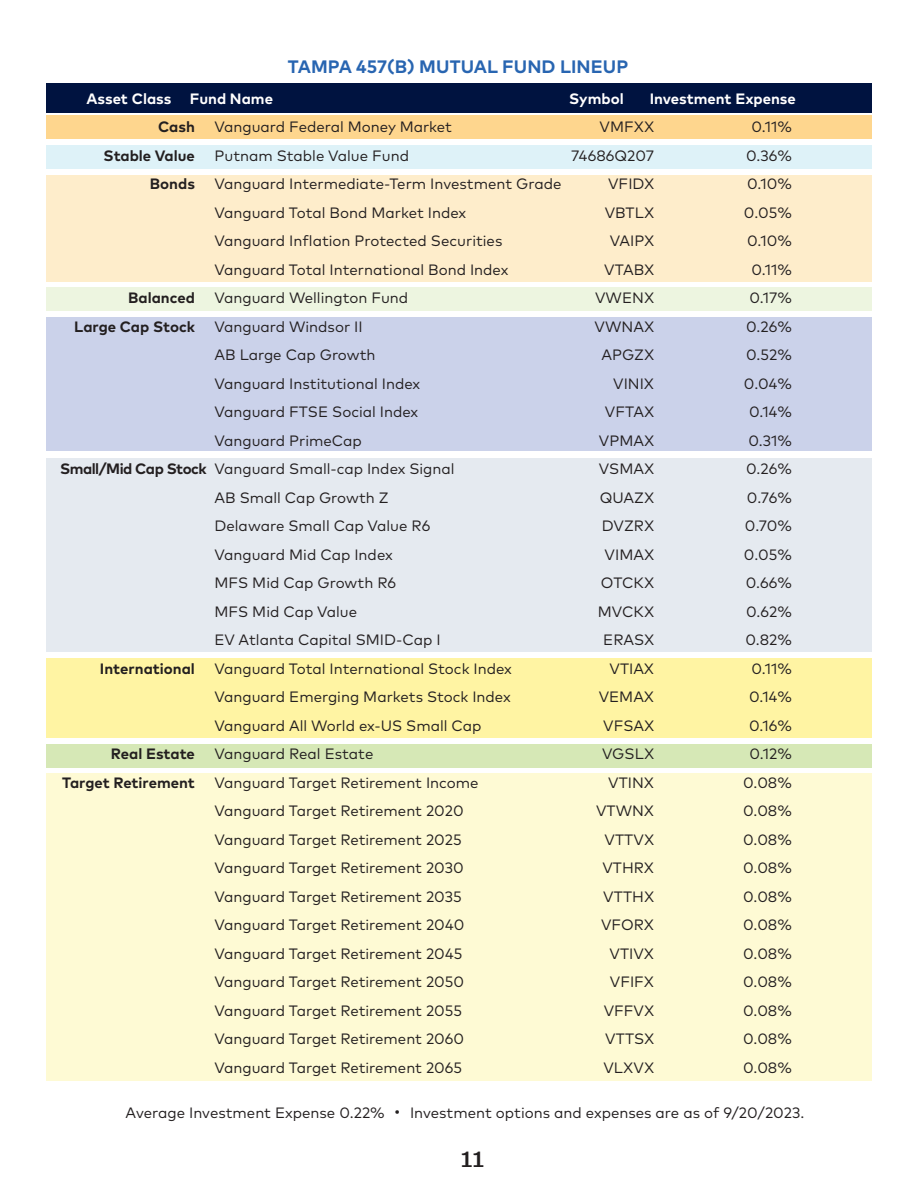
<style>
.page{position:relative;width:918px;height:1188px;background:#fff}
.page>*{position:absolute;margin:0;border:0;box-sizing:border-box;transform-origin:0 0}
.t1{font:600 24px "Sentinel";color:#231f20}
.t2{font:700 18px "Mark Pro";letter-spacing:.005em;color:#2865b1}
.t3{font:15px "Mark Pro";color:#231f20}
.t4{font:700 15px "Mark Pro";color:#231f20}
.t5{font:700 15px "Mark Pro";color:#fff}
.s1{font-weight:700}
.s2{font-style:inherit}
</style>
<div class="page">
<div style="left:46px;top:116px;width:826px;height:23px;background:#fed68e"></div>
<div style="left:46px;top:145px;width:826px;height:23px;background:#def2f8"></div>
<div style="left:46px;top:288px;width:826px;height:23px;background:#edf5e0"></div>
<div style="left:46px;top:175px;width:826px;height:106px;background:#feedcb"></div>
<div style="left:46px;top:744px;width:826px;height:23px;background:#d6e8b6"></div>
<div style="left:46px;top:774px;width:826px;height:307px;background:#fefad4"></div>
<div style="left:46px;top:458px;width:826px;height:194px;background:#e5eaf0"></div>
<div style="left:46px;top:658px;width:826px;height:80px;background:#fff4a3"></div>
<div style="left:46px;top:317px;width:826px;height:134px;background:#cbd2ea"></div>
<div style="left:46px;top:83px;width:826px;height:29px;background:#001340"></div>
<p class="t2" style="left:288px;top:53px;width:342px">TAMPA 457(B) MUTUAL FUND LINEUP</p>
<p class="t5" style="left:87px;top:87px;width:188px">Asset Class Fund Name</p>
<p class="t5" style="left:569px;top:87px;width:56px">Symbol</p>
<p class="t5" style="left:650px;top:87px;width:148px">Investment Expense</p>
<p class="t4" style="left:158px;top:115px;width:38px">Cash</p>
<p class="t3" style="left:214px;top:116px;width:239px">Vanguard Federal Money Market</p>
<p class="t3" style="left:600px;top:116px;width:56px">VMFXX</p>
<p class="t3" style="left:751px;top:116px;width:42px">0.11%</p>
<p class="t4" style="left:104px;top:144px;width:93px">Stable Value</p>
<p class="t3" style="left:214px;top:144px;width:196px">Putnam Stable Value Fund</p>
<p class="t3" style="left:571px;top:144px;width:84px">74686Q207</p>
<p class="t3" style="left:746px;top:144px;width:47px">0.36%</p>
<p class="t4" style="left:150px;top:172px;width:47px">Bonds</p>
<p class="t3" style="left:214px;top:173px;width:348px">Vanguard Intermediate-Term Investment Grade</p>
<p class="t3" style="left:608px;top:173px;width:48px">VFIDX</p>
<p class="t3" style="left:747px;top:173px;width:46px">0.10%</p>
<p class="t3" style="left:215px;top:201px;width:253px">Vanguard Total Bond Market Index</p>
<p class="t3" style="left:605px;top:201px;width:51px">VBTLX</p>
<p class="t3" style="left:744px;top:201px;width:50px">0.05%</p>
<p class="t3" style="left:215px;top:230px;width:289px">Vanguard Inflation Protected Securities</p>
<p class="t3" style="left:610px;top:230px;width:46px">VAIPX</p>
<p class="t3" style="left:747px;top:230px;width:46px">0.10%</p>
<p class="t3" style="left:215px;top:258px;width:295px">Vanguard Total International Bond Index</p>
<p class="t3" style="left:604px;top:258px;width:52px">VTABX</p>
<p class="t3" style="left:751px;top:258px;width:42px">0.11%</p>
<p class="t4" style="left:128px;top:286px;width:68px">Balanced</p>
<p class="t3" style="left:215px;top:287px;width:195px">Vanguard Wellington Fund</p>
<p class="t3" style="left:595px;top:287px;width:61px">VWENX</p>
<p class="t3" style="left:750px;top:287px;width:44px">0.17%</p>
<p class="t4" style="left:74px;top:315px;width:122px">Large Cap Stock</p>
<p class="t3" style="left:215px;top:315px;width:150px">Vanguard Windsor II</p>
<p class="t3" style="left:595px;top:315px;width:61px">VWNAX</p>
<p class="t3" style="left:746px;top:315px;width:47px">0.26%</p>
<p class="t3" style="left:215px;top:344px;width:163px">AB Large Cap Growth</p>
<p class="t3" style="left:602px;top:344px;width:54px">APGZX</p>
<p class="t3" style="left:746px;top:344px;width:47px">0.52%</p>
<p class="t3" style="left:215px;top:372px;width:207px">Vanguard Institutional Index</p>
<p class="t3" style="left:613px;top:372px;width:42px">VINIX</p>
<p class="t3" style="left:744px;top:372px;width:50px">0.04%</p>
<p class="t3" style="left:215px;top:401px;width:205px">Vanguard FTSE Social Index</p>
<p class="t3" style="left:605px;top:401px;width:51px">VFTAX</p>
<p class="t3" style="left:749px;top:401px;width:44px">0.14%</p>
<p class="t3" style="left:215px;top:429px;width:149px">Vanguard PrimeCap</p>
<p class="t3" style="left:599px;top:429px;width:57px">VPMAX</p>
<p class="t3" style="left:748px;top:429px;width:45px">0.31%</p>
<p class="t3" style="left:60px;top:458px;width:396px"><span class="s1">Small/Mid Cap Stock</span> Vanguard Small-cap Index Signal</p>
<p class="t3" style="left:599px;top:458px;width:57px">VSMAX</p>
<p class="t3" style="left:746px;top:458px;width:47px">0.26%</p>
<p class="t3" style="left:215px;top:486px;width:176px">AB Small Cap Growth Z</p>
<p class="t3" style="left:600px;top:486px;width:56px">QUAZX</p>
<p class="t3" style="left:747px;top:486px;width:47px">0.76%</p>
<p class="t3" style="left:215px;top:515px;width:217px">Delaware Small Cap Value R6</p>
<p class="t3" style="left:602px;top:515px;width:54px">DVZRX</p>
<p class="t3" style="left:745px;top:515px;width:49px">0.70%</p>
<p class="t3" style="left:215px;top:543px;width:180px">Vanguard Mid Cap Index</p>
<p class="t3" style="left:605px;top:543px;width:51px">VIMAX</p>
<p class="t3" style="left:744px;top:543px;width:50px">0.05%</p>
<p class="t3" style="left:215px;top:572px;width:183px">MFS Mid Cap Growth R6</p>
<p class="t3" style="left:601px;top:572px;width:55px">OTCKX</p>
<p class="t3" style="left:746px;top:572px;width:48px">0.66%</p>
<p class="t3" style="left:215px;top:600px;width:144px">MFS Mid Cap Value</p>
<p class="t3" style="left:598px;top:600px;width:58px">MVCKX</p>
<p class="t3" style="left:746px;top:600px;width:47px">0.62%</p>
<p class="t3" style="left:215px;top:629px;width:228px">EV Atlanta Capital SMID-Cap I</p>
<p class="t3" style="left:603px;top:629px;width:53px">ERASX</p>
<p class="t3" style="left:745px;top:629px;width:48px">0.82%</p>
<p class="t4" style="left:100px;top:657px;width:96px">International</p>
<p class="t3" style="left:215px;top:657px;width:299px">Vanguard Total International Stock Index</p>
<p class="t3" style="left:609px;top:657px;width:46px">VTIAX</p>
<p class="t3" style="left:751px;top:657px;width:42px">0.11%</p>
<p class="t3" style="left:214px;top:686px;width:298px">Vanguard Emerging Markets Stock Index</p>
<p class="t3" style="left:599px;top:686px;width:57px">VEMAX</p>
<p class="t3" style="left:749px;top:686px;width:44px">0.14%</p>
<p class="t3" style="left:214px;top:714px;width:269px">Vanguard All World ex-US Small Cap</p>
<p class="t3" style="left:603px;top:714px;width:53px">VFSAX</p>
<p class="t3" style="left:749px;top:714px;width:44px">0.16%</p>
<p class="t4" style="left:111px;top:742px;width:86px">Real Estate</p>
<p class="t3" style="left:214px;top:743px;width:160px">Vanguard Real Estate</p>
<p class="t3" style="left:602px;top:743px;width:54px">VGSLX</p>
<p class="t3" style="left:749px;top:743px;width:44px">0.12%</p>
<p class="t4" style="left:62px;top:771px;width:134px">Target Retirement</p>
<p class="t3" style="left:214px;top:771px;width:266px">Vanguard Target Retirement Income</p>
<p class="t3" style="left:608px;top:771px;width:47px">VTINX</p>
<p class="t3" style="left:743px;top:771px;width:50px">0.08%</p>
<p class="t3" style="left:214px;top:800px;width:251px">Vanguard Target Retirement 2020</p>
<p class="t3" style="left:596px;top:800px;width:60px">VTWNX</p>
<p class="t3" style="left:743px;top:800px;width:50px">0.08%</p>
<p class="t3" style="left:214px;top:828px;width:249px">Vanguard Target Retirement 2025</p>
<p class="t3" style="left:604px;top:828px;width:51px">VTTVX</p>
<p class="t3" style="left:743px;top:828px;width:50px">0.08%</p>
<p class="t3" style="left:214px;top:857px;width:251px">Vanguard Target Retirement 2030</p>
<p class="t3" style="left:602px;top:857px;width:53px">VTHRX</p>
<p class="t3" style="left:743px;top:857px;width:50px">0.08%</p>
<p class="t3" style="left:214px;top:885px;width:249px">Vanguard Target Retirement 2035</p>
<p class="t3" style="left:603px;top:885px;width:52px">VTTHX</p>
<p class="t3" style="left:743px;top:885px;width:50px">0.08%</p>
<p class="t3" style="left:214px;top:914px;width:251px">Vanguard Target Retirement 2040</p>
<p class="t3" style="left:601px;top:914px;width:55px">VFORX</p>
<p class="t3" style="left:743px;top:914px;width:50px">0.08%</p>
<p class="t3" style="left:214px;top:942px;width:249px">Vanguard Target Retirement 2045</p>
<p class="t3" style="left:610px;top:942px;width:46px">VTIVX</p>
<p class="t3" style="left:743px;top:942px;width:50px">0.08%</p>
<p class="t3" style="left:214px;top:971px;width:251px">Vanguard Target Retirement 2050</p>
<p class="t3" style="left:610px;top:971px;width:46px">VFIFX</p>
<p class="t3" style="left:743px;top:971px;width:50px">0.08%</p>
<p class="t3" style="left:214px;top:999px;width:249px">Vanguard Target Retirement 2055</p>
<p class="t3" style="left:604px;top:999px;width:52px">VFFVX</p>
<p class="t3" style="left:743px;top:999px;width:50px">0.08%</p>
<p class="t3" style="left:214px;top:1028px;width:251px">Vanguard Target Retirement 2060</p>
<p class="t3" style="left:605px;top:1028px;width:51px">VTTSX</p>
<p class="t3" style="left:743px;top:1028px;width:50px">0.08%</p>
<p class="t3" style="left:214px;top:1056px;width:249px">Vanguard Target Retirement 2065</p>
<p class="t3" style="left:604px;top:1056px;width:52px">VLXVX</p>
<p class="t3" style="left:743px;top:1056px;width:50px">0.08%</p>
<p class="t3" style="left:126px;top:1101px;width:680px">Average Investment Expense 0.22% <span class="s2">∙</span> Investment options and expenses are as of 9/20/2023.</p>
<h1 class="t1" style="left:461px;top:1140px;width:25px">11</h1>
</div>
